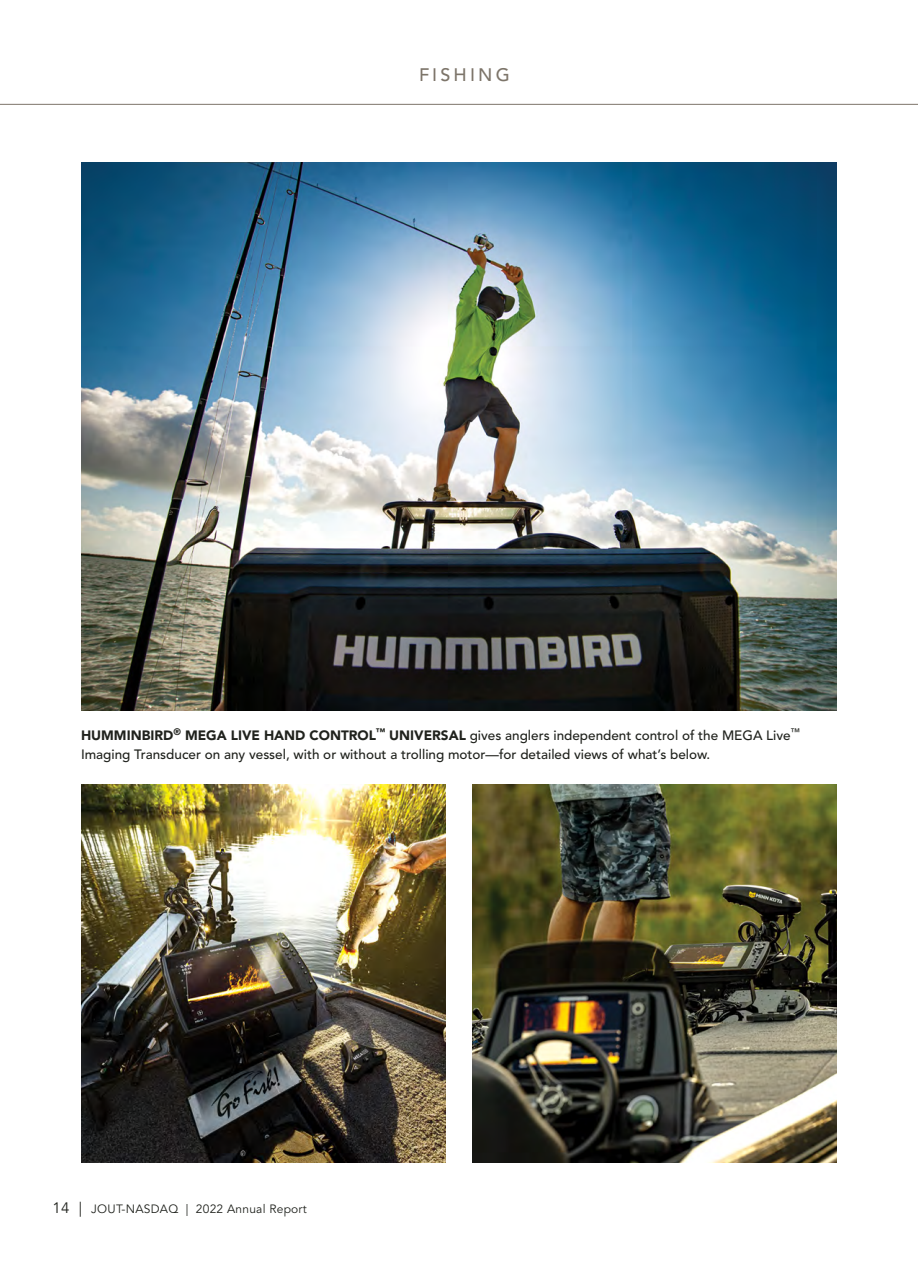
<style>
.page{position:relative;width:918px;height:1269px;background:#fff}
.page>*{position:absolute;margin:0;border:0;box-sizing:border-box;transform-origin:0 0}
.t1{font:500 18px "Avenir LT Std";letter-spacing:.175em;color:#7d756a}
.t2{font:500 13.5px/19.5px "Avenir LT Std";color:#20221d}
.t3{font:12px "Avenir LT Std";letter-spacing:.02em;color:#20221d}
.s1{font-weight:900}
.s2{font-size:15px}
</style>
<div class="page">
<img style="left:81px;top:162px;width:756px;height:548px">
<img style="left:81px;top:784px;width:365px;height:378px">
<img style="left:472px;top:784px;width:365px;height:378px">
<hr style="left:0;top:104px;width:918px;height:1px;background:#7d756a">
<h1 class="t1" style="left:419px;top:64px;width:92px">FISHING</h1>
<p class="t2" style="left:81px;top:726px;width:721px"><span class="s1">HUMMINBIRD</span><sup>®</sup> <span class="s1">MEGA LIVE HAND CONTROL</span><sup>™</sup> <span class="s1">UNIVERSAL</span> gives anglers independent control of the MEGA Live<sup>™<br></sup>Imaging Transducer on any vessel, with or without a trolling motor—for detailed views of what’s below.</p>
<p class="t3" style="left:52px;top:1202px;width:256px"><span class="s2">14 |</span> JOUT-NASDAQ | 2022 Annual Report</p>
</div>
